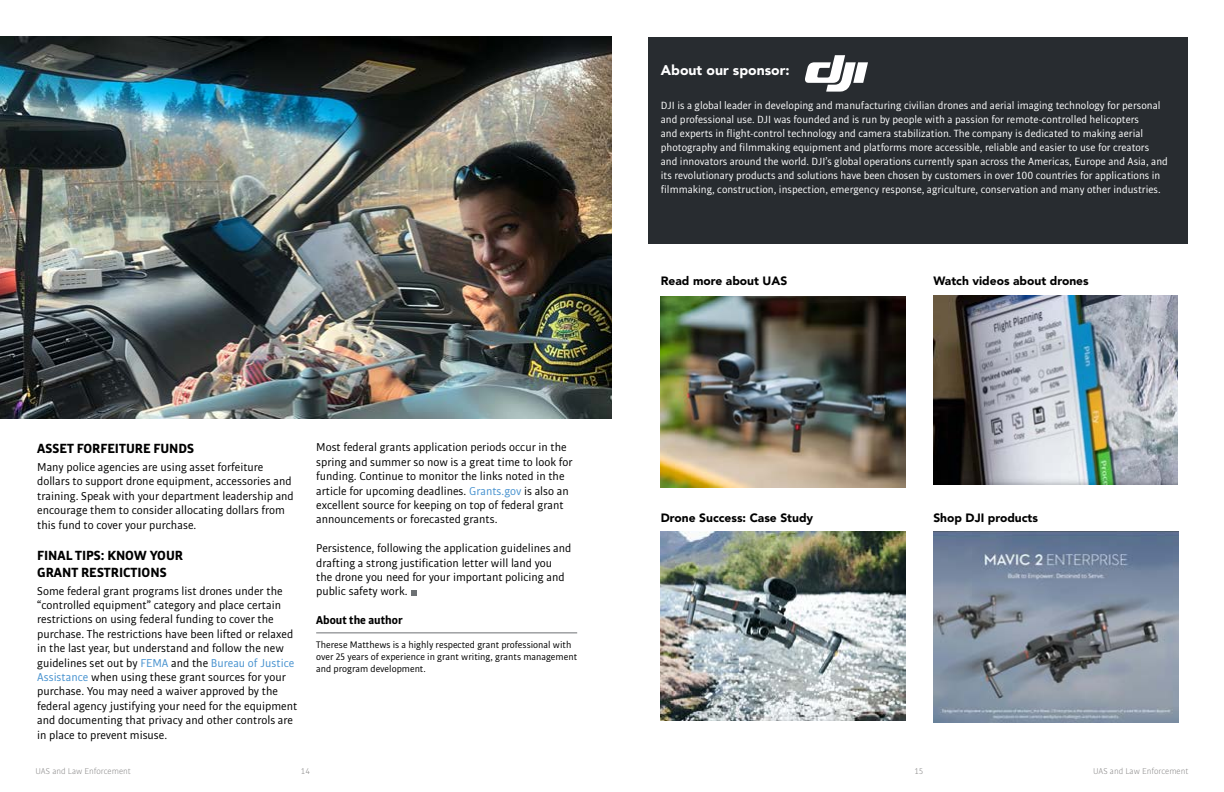
<style>
.page{position:relative;width:1224px;height:792px;background:#fff}
.page>*{position:absolute;margin:0;border:0;box-sizing:border-box;transform-origin:0 0}
.t1{font:700 14px/16.8px "Bulo";color:#000}
.t2{font:900 14px "Avenir LT Std";color:#fff}
.t3{font:12px/14.4px "Bulo";color:#000}
.t4{font:900 12px "Avenir LT Std";color:#000}
.t5{font:700 12px "Bulo";color:#000}
.t6{font:11px/14px "Bulo";color:#fff}
.t7{font:10px/12px "Bulo";color:#000}
.t8{font:300 9px "Bulo";color:#888787}
.s1{color:#4792cf}
</style>
<div class="page">
<img style="left:0;top:36px;width:612px;height:382px">
<div style="left:648px;top:37px;width:540px;height:206px;background:#282c30"></div>
<img style="left:661px;top:297px;width:245px;height:190px">
<img style="left:933px;top:296px;width:245px;height:188px">
<img style="left:661px;top:532px;width:245px;height:188px">
<img style="left:933px;top:532px;width:245px;height:190px">
<svg style="left:805px;top:55px;width:63px;height:37px"></svg>
<svg style="left:411px;top:590px;width:6px;height:6px"></svg>
<hr style="left:316px;top:633px;width:261px;height:1px;background:#6d7174">
<p class="t2" style="left:661px;top:62px;width:130px">About our sponsor:</p>
<p class="t6" style="left:661px;top:99px;width:509px">DJI is a global leader in developing and manufacturing civilian drones and aerial imaging technology for personal and professional use. DJI was founded and is run by people with a passion for remote-controlled helicopters<br>and experts in flight-control technology and camera stabilization. The company is dedicated to making aerial photography and filmmaking equipment and platforms more accessible, reliable and easier to use for creators and innovators around the world. DJI’s global operations currently span across the Americas, Europe and Asia, and its revolutionary products and solutions have been chosen by customers in over 100 countries for applications in filmmaking, construction, inspection, emergency response, agriculture, conservation and many other industries.</p>
<p class="t1" style="left:37px;top:440px;width:159px">ASSET FORFEITURE FUNDS</p>
<p class="t3" style="left:37px;top:460px;width:258px">Many police agencies are using asset forfeiture dollars to support drone equipment, accessories and training. Speak with your department leadership and encourage them to consider allocating dollars from this fund to cover your purchase.</p>
<p class="t1" style="left:37px;top:547px;width:147px">FINAL TIPS: KNOW YOUR<br>GRANT RESTRICTIONS</p>
<p class="t3" style="left:37px;top:583px;width:262px">Some federal grant programs list drones under the “controlled equipment” category and place certain restrictions on using federal funding to cover the purchase. The restrictions have been lifted or relaxed in the last year, but understand and follow the new guidelines set out by <span class="s1">FEMA</span> and the <span class="s1">Bureau of Justice Assistance</span> when using these grant sources for your purchase. You may need a waiver approved by the federal agency justifying your need for the equipment and documenting that privacy and other controls are in place to prevent misuse.</p>
<p class="t3" style="left:316px;top:440px;width:258px">Most federal grants application periods occur in the spring and summer so now is a great time to look for funding. Continue to monitor the links noted in the article for upcoming deadlines. <span class="s1">Grants.gov</span> is also an excellent source for keeping on top of federal grant announcements or forecasted grants.</p>
<p class="t3" style="left:316px;top:541px;width:257px">Persistence, following the application guidelines and drafting a strong justification letter will land you<br>the drone you need for your important policing and public safety work.</p>
<p class="t5" style="left:316px;top:613px;width:88px">About the author</p>
<p class="t7" style="left:316px;top:639px;width:262px">Therese Matthews is a highly respected grant professional with over 25 years of experience in grant writing, grants management and program development.</p>
<p class="t4" style="left:661px;top:274px;width:128px">Read more about UAS</p>
<p class="t4" style="left:933px;top:274px;width:157px">Watch videos about drones</p>
<p class="t4" style="left:661px;top:511px;width:154px">Drone Success: Case Study</p>
<p class="t4" style="left:933px;top:511px;width:106px">Shop DJI products</p>
<p class="t8" style="left:36px;top:766px;width:97px">UAS and Law Enforcement</p>
<p class="t8" style="left:301px;top:766px;width:10px">14</p>
<p class="t8" style="left:915px;top:766px;width:10px">15</p>
<p class="t8" style="left:1093px;top:766px;width:97px">UAS and Law Enforcement</p>
</div>
